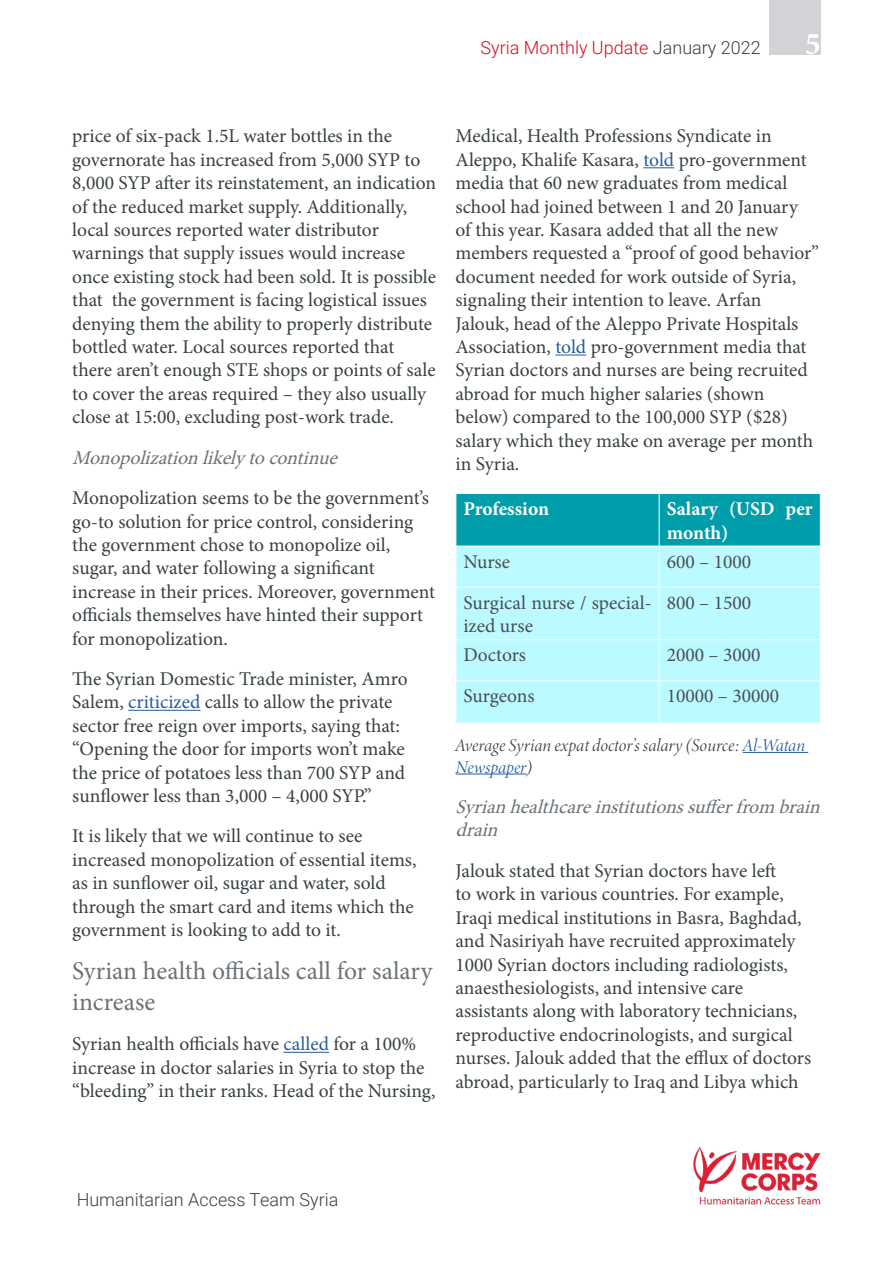
<style>
.page{position:relative;width:893px;height:1263px;background:#fff}
.page>*{position:absolute;margin:0;border:0;box-sizing:border-box;transform-origin:0 0}
.t1{font:700 31.5px "Minion Pro";color:#fff}
.t2{font:25.5px/30.6px "Minion Pro";letter-spacing:.005em;color:#6b7277}
.t3{font:19.5px/23.4px "Minion Pro";color:#384044}
.t4{font:19.5px/23.4px "Minion Pro";color:#494e55}
.t5{font:italic 19.5px/23.4px "Minion Pro";color:#6b7277}
.t6{font:700 19.5px/23.4px "Minion Pro";color:#fff}
.t7{font:italic 18px/21.6px "Minion Variable Concept";color:#384044}
.t8{font:300 18px "Roboto";color:#d70926}
.t9{font:300 18px "Roboto";color:#384044}
.s1{color:#384044}
.s2{color:#275b9b}
</style>
<div class="page">
<div style="left:770px;top:0;width:51px;height:54px;background:#d1d3d6"></div>
<img style="left:693px;top:1147px;width:128px;height:58px">
<hr style="left:128px;top:710px;width:72px;height:1px;background:#275b9b">
<hr style="left:283px;top:1052px;width:46px;height:1px;background:#275b9b">
<hr style="left:643px;top:167px;width:31px;height:1px;background:#275b9b">
<hr style="left:555px;top:355px;width:31px;height:1px;background:#275b9b">
<hr style="left:743px;top:752px;width:65px;height:1px;background:#275b9b">
<hr style="left:455px;top:773px;width:71px;height:1px;background:#275b9b">
<div style="left:456px;top:494px;width:364px;height:52px;background:#009eaa"></div>
<div style="left:456px;top:547px;width:364px;height:176px;background:#bbfaff"></div>
<hr style="left:659px;top:494px;width:1px;height:52px;background:#fff">
<hr style="left:659px;top:546px;width:1px;height:41px;background:#fff">
<hr style="left:455px;top:587px;width:204px;height:1px;background:#fff">
<hr style="left:659px;top:587px;width:162px;height:1px;background:#fff">
<hr style="left:659px;top:587px;width:1px;height:52px;background:#fff">
<hr style="left:455px;top:639px;width:204px;height:1px;background:#fff">
<hr style="left:659px;top:639px;width:162px;height:1px;background:#fff">
<hr style="left:659px;top:640px;width:1px;height:40px;background:#fff">
<hr style="left:455px;top:680px;width:204px;height:1px;background:#fff">
<hr style="left:659px;top:680px;width:162px;height:1px;background:#fff">
<hr style="left:659px;top:681px;width:1px;height:42px;background:#fff">
<p class="t8" style="left:480px;top:35px;width:282px">Syria Monthly Update <span class="s1">January 2022</span></p>
<h1 class="t1" style="left:805px;top:22px;width:17px">5</h1>
<p class="t3" style="left:72px;top:125px;width:365px">price of six-pack 1.5L water bottles in the governorate has increased from 5,000 SYP to 8,000 SYP after its reinstatement, an indication of the reduced market supply. Additionally, local sources reported water distributor warnings that supply issues would increase once existing stock had been sold. It is possible that the government is facing logistical issues denying them the ability to properly distribute bottled water. Local sources reported that there aren’t enough STE shops or points of sale to cover the areas required – they also usually close at 15:00, excluding post-work trade.</p>
<p class="t5" style="left:72px;top:446px;width:273px">Monopolizationlikelytocontinue</p>
<p class="t3" style="left:72px;top:486px;width:364px">Monopolization seems to be the government’s go-to solution for price control, considering the government chose to monopolize oil, sugar, and water following a significant increase in their prices. Moreover, government officials themselves have hinted their support for monopolization.</p>
<p class="t3" style="left:72px;top:667px;width:337px">The Syrian Domestic Trade minister, Amro Salem, <span class="s2">criticized</span> calls to allow the private sector free reign over imports, saying that: “Opening the door for imports won’t make the price of potatoes less than 700 SYP and sunflower less than 3,000 – 4,000 SYP.”</p>
<p class="t3" style="left:72px;top:824px;width:346px">It is likely that we will continue to see increased monopolization of essential items, as in sunflower oil, sugar and water, sold through the smart card and items which the government is looking to add to it.</p>
<h2 class="t2" style="left:72px;top:956px;width:362px">Syrian health officials call for salary increase</h2>
<p class="t3" style="left:72px;top:1032px;width:365px">Syrian health officials have <span class="s2">called</span> for a 100% increase in doctor salaries in Syria to stop the “bleeding” in their ranks. Head of the Nursing,</p>
<p class="t3" style="left:455px;top:125px;width:365px">Medical, Health Professions Syndicate in Aleppo, Khalife Kasara, <span class="s2">told</span> pro-government media that 60 new graduates from medical school had joined between 1 and 20 January<br>of this year. Kasara added that all the new members requested a “proof of good behavior” document needed for work outside of Syria, signaling their intention to leave. Arfan Jalouk, head of the Aleppo Private Hospitals Association, <span class="s2">told</span> pro-government media that Syrian doctors and nurses are being recruited abroad for much higher salaries (shown below) compared to the 100,000 SYP ($28) salary which they make on average per month in Syria.</p>
<p class="t6" style="left:463px;top:497px;width:87px">Profession</p>
<p class="t6" style="left:667px;top:497px;width:148px">Salary (USD per month)</p>
<p class="t4" style="left:463px;top:550px;width:48px">Nurse</p>
<p class="t4" style="left:667px;top:550px;width:86px">600 – 1000</p>
<p class="t4" style="left:463px;top:591px;width:190px">Surgical nurse / special&shy;ized urse</p>
<p class="t4" style="left:667px;top:591px;width:86px">800 – 1500</p>
<p class="t4" style="left:463px;top:643px;width:64px">Doctors</p>
<p class="t4" style="left:667px;top:643px;width:95px">2000 – 3000</p>
<p class="t4" style="left:463px;top:685px;width:73px">Surgeons</p>
<p class="t4" style="left:667px;top:685px;width:114px">10000 – 30000</p>
<p class="t7" style="left:455px;top:734px;width:351px">Average Syrian expat doctor’s salary (Source: <span class="s2">Al-Watan<br>Newspaper</span>)</p>
<p class="t5" style="left:455px;top:795px;width:373px">Syrianhealthcareinstitutionssufferfrom brain drain</p>
<p class="t3" style="left:455px;top:859px;width:357px">Jalouk stated that Syrian doctors have left<br>to work in various countries. For example, Iraqi medical institutions in Basra, Baghdad, and Nasiriyah have recruited approximately 1000 Syrian doctors including radiologists, anaesthesiologists, and intensive care assistants along with laboratory technicians, reproductive endocrinologists, and surgical nurses. Jalouk added that the efflux of doctors abroad, particularly to Iraq and Libya which</p>
<p class="t9" style="left:77px;top:1187px;width:263px">Humanitarian Access Team Syria</p>
</div>
